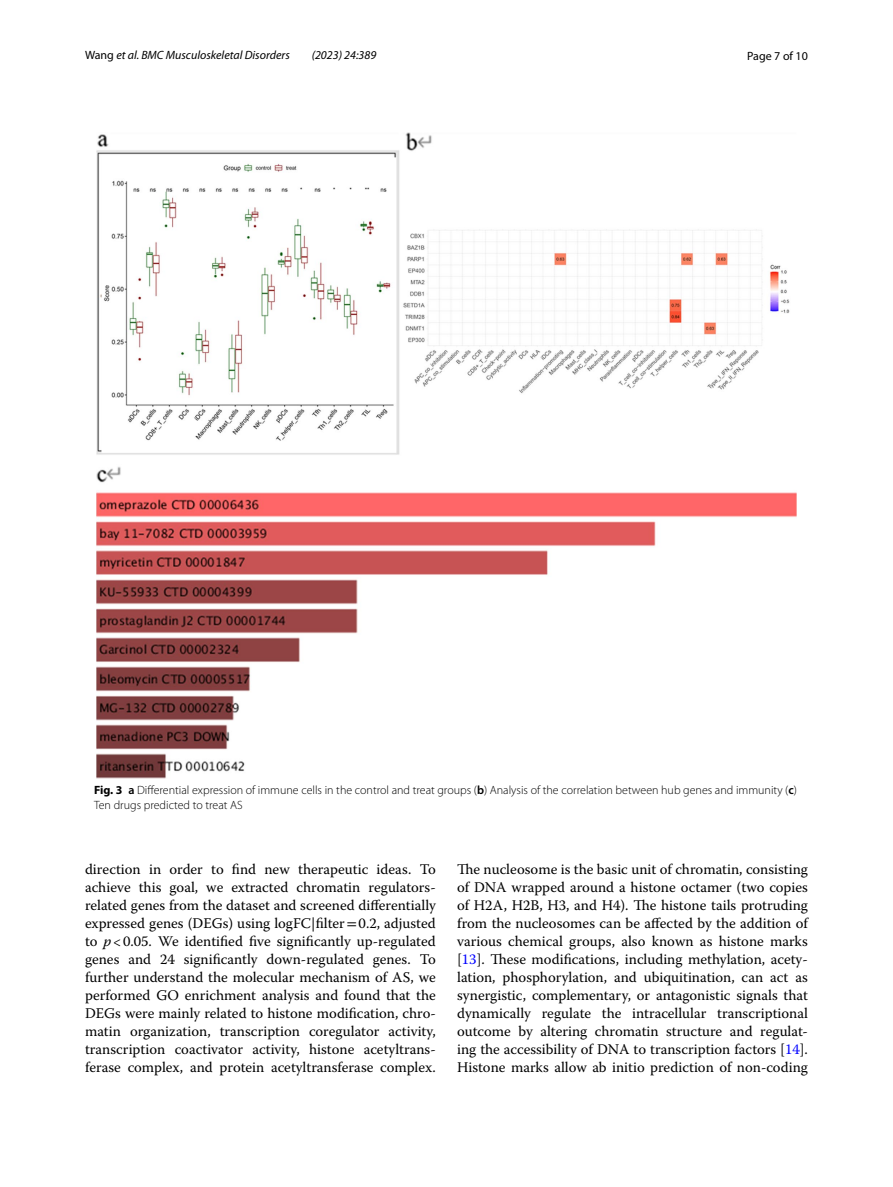
<style>
.page{position:relative;width:893px;height:1187px;background:#fff}
.page>*{position:absolute;margin:0;border:0;box-sizing:border-box;transform-origin:0 0}
.t1{font:14.7px/18px "Warnock Pro";color:#000;text-align:justify}
.t2{font:300 12px/15px "Myriad Pro";color:#000}
.t3{font:italic 12px "Myriad Pro";color:#000}
.t4{font:12px "Myriad Pro";color:#000}
.s1{font-style:normal}
.s2{font-weight:700}
.s3{font-weight:600}
.s4{font-family:"STIX"}
.s5{font-style:italic}
.s6{color:#00f}
</style>
<div class="page">
<img style="left:96px;top:133px;width:701px;height:645px">
<p class="t3" style="left:85px;top:48px;width:206px"><span class="s1">Wang</span> et al. BMC Musculoskeletal Disorders</p>
<p class="t3" style="left:312px;top:48px;width:66px">(2023) 24:389</p>
<p class="t4" style="left:747px;top:48px;width:62px">Page 7 of 10</p>
<p class="t2" style="left:94px;top:782px;width:704px"><span class="s2">Fig. 3</span> <span class="s3">a</span> Differential expression of immune cells in the control and treat groups (<span class="s3">b</span>) Analysis of the correlation between hub genes and immunity (<span class="s3">c</span>)<br>Ten drugs predicted to treat AS</p>
<p class="t1" style="left:85px;top:860px;width:352px">direction in order to find new therapeutic ideas. To achieve this goal, we extracted chromatin regulators&shy;related genes from the dataset and screened differentially expressed genes (DEGs) using logFC|filter<span class="s4">=</span>0.2, adjusted to <span class="s5">p</span>&lt;0.05. We identified five significantly up-regulated genes and 24 significantly down-regulated genes. To further understand the molecular mechanism of AS, we performed GO enrichment analysis and found that the DEGs were mainly related to histone modification, chro&shy;matin organization, transcription coregulator activity, transcription coactivator activity, histone acetyltrans&shy;ferase complex, and protein acetyltransferase complex.</p>
<p class="t1" style="left:457px;top:860px;width:352px">The nucleosome is the basic unit of chromatin, consisting of DNA wrapped around a histone octamer (two copies of H2A, H2B, H3, and H4). The histone tails protruding from the nucleosomes can be affected by the addition of various chemical groups, also known as histone marks [<span class="s6">13</span>]. These modifications, including methylation, acety&shy;lation, phosphorylation, and ubiquitination, can act as synergistic, complementary, or antagonistic signals that dynamically regulate the intracellular transcriptional outcome by altering chromatin structure and regulat&shy;ing the accessibility of DNA to transcription factors [<span class="s6">14</span>].<br>Histone marks allow ab initio prediction of non-coding</p>
</div>
